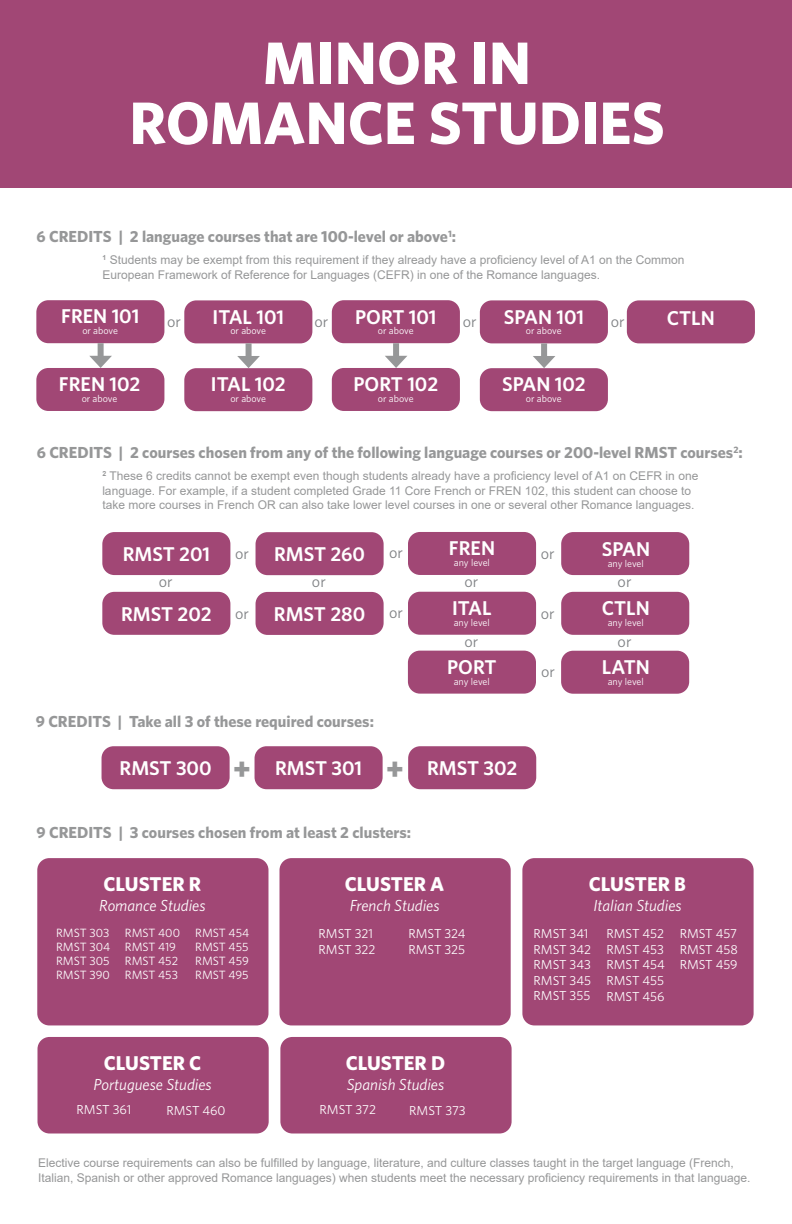
<style>
.page{position:relative;width:792px;height:1224px;background:#fff}
.page>*{position:absolute;margin:0;border:0;box-sizing:border-box;transform-origin:0 0}
.t1{font:700 60px "Whitney";color:#fff}
.t2{font:900 32px "Whitney";color:#969798}
.t3{font:600 20px "Whitney";color:#fff}
.t4{font:700 20px "Whitney";color:#fff}
.t5{font:700 16px "Whitney";color:#969798}
.t6{font:italic 16px "Whitney";color:#fff}
.t7{font:16px "Whitney";color:#808285}
.t8{font:13px/15.6px "Whitney";color:#fff;text-align:justify}
.t9{font:12px/14.4px "Arial";color:#969798}
.t10{font:12px/14px "Whitney";color:#fff}
.t11{font:10px "Whitney";color:#fff}
</style>
<div class="page">
<div style="left:0;top:0;width:792px;height:187px;background:#a14775"></div>
<div style="left:280px;top:1037px;width:232px;height:97px;background:#a14775;border-radius:12px"></div>
<div style="left:38px;top:1037px;width:231px;height:97px;background:#a14775;border-radius:12px"></div>
<div style="left:280px;top:858px;width:231px;height:167px;background:#a14775;border-radius:12px"></div>
<div style="left:102px;top:746px;width:128px;height:43px;background:#a14775;border-radius:12px"></div>
<div style="left:255px;top:746px;width:128px;height:43px;background:#a14775;border-radius:12px"></div>
<div style="left:408px;top:746px;width:128px;height:43px;background:#a14775;border-radius:12px"></div>
<div style="left:408px;top:532px;width:128px;height:43px;background:#a14775;border-radius:12px"></div>
<div style="left:408px;top:592px;width:128px;height:43px;background:#a14775;border-radius:12px"></div>
<div style="left:408px;top:651px;width:128px;height:43px;background:#a14775;border-radius:12px"></div>
<div style="left:561px;top:532px;width:128px;height:43px;background:#a14775;border-radius:12px"></div>
<div style="left:561px;top:592px;width:128px;height:43px;background:#a14775;border-radius:12px"></div>
<div style="left:561px;top:651px;width:128px;height:43px;background:#a14775;border-radius:12px"></div>
<div style="left:102px;top:532px;width:128px;height:43px;background:#a14775;border-radius:12px"></div>
<div style="left:102px;top:592px;width:128px;height:43px;background:#a14775;border-radius:12px"></div>
<div style="left:256px;top:532px;width:128px;height:43px;background:#a14775;border-radius:12px"></div>
<div style="left:256px;top:592px;width:128px;height:43px;background:#a14775;border-radius:12px"></div>
<div style="left:36px;top:300px;width:128px;height:43px;background:#a14775;border-radius:12px"></div>
<div style="left:36px;top:368px;width:128px;height:43px;background:#a14775;border-radius:12px"></div>
<div style="left:98px;top:343px;width:6px;height:18px;background:#969798"></div>
<svg style="left:89px;top:356px;width:23px;height:12px"></svg>
<div style="left:184px;top:300px;width:128px;height:43px;background:#a14775;border-radius:12px"></div>
<div style="left:184px;top:368px;width:128px;height:43px;background:#a14775;border-radius:12px"></div>
<div style="left:246px;top:343px;width:6px;height:18px;background:#969798"></div>
<svg style="left:237px;top:356px;width:23px;height:12px"></svg>
<div style="left:332px;top:300px;width:128px;height:43px;background:#a14775;border-radius:12px"></div>
<div style="left:332px;top:368px;width:128px;height:43px;background:#a14775;border-radius:12px"></div>
<div style="left:393px;top:343px;width:6px;height:18px;background:#969798"></div>
<svg style="left:385px;top:356px;width:22px;height:12px"></svg>
<div style="left:480px;top:300px;width:128px;height:43px;background:#a14775;border-radius:12px"></div>
<div style="left:480px;top:368px;width:128px;height:43px;background:#a14775;border-radius:12px"></div>
<div style="left:541px;top:343px;width:6px;height:18px;background:#969798"></div>
<svg style="left:533px;top:356px;width:22px;height:12px"></svg>
<div style="left:627px;top:300px;width:128px;height:43px;background:#a14775;border-radius:12px"></div>
<div style="left:522px;top:858px;width:232px;height:167px;background:#a14775;border-radius:12px"></div>
<div style="left:37px;top:858px;width:231px;height:167px;background:#a14775;border-radius:12px"></div>
<p class="t1" style="left:263px;top:23px;width:270px">MINOR IN</p>
<p class="t1" style="left:129px;top:83px;width:537px">ROMANCE STUDIES</p>
<p class="t5" style="left:36px;top:226px;width:421px">6 CREDITS | 2 language courses that are 100-level or above<sup>1</sup>:</p>
<p class="t9" style="left:102px;top:253px;width:584px"><sup>1</sup> Students may be exempt from this requirement if they already have a proficiency level of A1 on the Common<br>European Framework of Reference for Languages (CEFR) in one of the Romance languages.</p>
<p class="t3" style="left:61px;top:303px;width:80px">FREN 101</p>
<p class="t7" style="left:167px;top:310px;width:15px">or</p>
<p class="t7" style="left:314px;top:310px;width:15px">or</p>
<p class="t11" style="left:82px;top:324px;width:37px">or above</p>
<p class="t3" style="left:213px;top:303px;width:73px">ITAL 101</p>
<p class="t11" style="left:230px;top:324px;width:37px">or above</p>
<p class="t3" style="left:355px;top:303px;width:83px">PORT 101</p>
<p class="t11" style="left:378px;top:324px;width:37px">or above</p>
<p class="t7" style="left:463px;top:310px;width:15px">or</p>
<p class="t3" style="left:504px;top:303px;width:82px">SPAN 101</p>
<p class="t11" style="left:526px;top:324px;width:37px">or above</p>
<p class="t7" style="left:611px;top:310px;width:15px">or</p>
<p class="t3" style="left:667px;top:304px;width:50px">CTLN</p>
<p class="t3" style="left:59px;top:371px;width:83px">FREN 102</p>
<p class="t11" style="left:82px;top:392px;width:37px">or above</p>
<p class="t3" style="left:211px;top:371px;width:76px">ITAL 102</p>
<p class="t11" style="left:230px;top:392px;width:37px">or above</p>
<p class="t3" style="left:354px;top:371px;width:86px">PORT 102</p>
<p class="t11" style="left:378px;top:392px;width:37px">or above</p>
<p class="t3" style="left:502px;top:371px;width:85px">SPAN 102</p>
<p class="t11" style="left:526px;top:392px;width:37px">or above</p>
<p class="t5" style="left:37px;top:442px;width:708px">6 CREDITS | 2 courses chosen from any of the following language courses or 200-level RMST courses<sup>2</sup>:</p>
<p class="t9" style="left:102px;top:469px;width:598px"><sup>2</sup> These 6 credits cannot be exempt even though students already have a proficiency level of A1 on CEFR in one language. For example, if a student completed Grade 11 Core French or FREN 102, this student can choose to take more courses in French OR can also take lower level courses in one or several other Romance languages.</p>
<p class="t3" style="left:123px;top:541px;width:89px">RMST 201</p>
<p class="t7" style="left:235px;top:543px;width:15px">or</p>
<p class="t3" style="left:274px;top:541px;width:93px">RMST 260</p>
<p class="t7" style="left:389px;top:542px;width:15px">or</p>
<p class="t7" style="left:159px;top:571px;width:15px">or</p>
<p class="t7" style="left:312px;top:571px;width:15px">or</p>
<p class="t3" style="left:121px;top:601px;width:92px">RMST 202</p>
<p class="t7" style="left:235px;top:603px;width:15px">or</p>
<p class="t3" style="left:274px;top:601px;width:93px">RMST 280</p>
<p class="t7" style="left:389px;top:602px;width:15px">or</p>
<p class="t3" style="left:449px;top:535px;width:48px">FREN</p>
<p class="t11" style="left:454px;top:556px;width:38px">any level</p>
<p class="t3" style="left:452px;top:595px;width:41px">ITAL</p>
<p class="t11" style="left:454px;top:616px;width:38px">any level</p>
<p class="t3" style="left:447px;top:654px;width:51px">PORT</p>
<p class="t11" style="left:454px;top:675px;width:38px">any level</p>
<p class="t3" style="left:602px;top:536px;width:50px">SPAN</p>
<p class="t11" style="left:608px;top:557px;width:38px">any level</p>
<p class="t3" style="left:602px;top:595px;width:50px">CTLN</p>
<p class="t11" style="left:608px;top:616px;width:38px">any level</p>
<p class="t3" style="left:602px;top:654px;width:49px">LATN</p>
<p class="t11" style="left:608px;top:675px;width:38px">any level</p>
<p class="t7" style="left:541px;top:543px;width:15px">or</p>
<p class="t7" style="left:618px;top:571px;width:15px">or</p>
<p class="t7" style="left:464px;top:571px;width:15px">or</p>
<p class="t7" style="left:541px;top:602px;width:15px">or</p>
<p class="t7" style="left:464px;top:631px;width:15px">or</p>
<p class="t7" style="left:618px;top:630px;width:15px">or</p>
<p class="t7" style="left:541px;top:660px;width:15px">or</p>
<p class="t5" style="left:36px;top:711px;width:340px">9 CREDITS | Take all 3 of these required courses:</p>
<p class="t2" style="left:233px;top:747px;width:20px">+</p>
<p class="t2" style="left:386px;top:747px;width:20px">+</p>
<p class="t3" style="left:119px;top:755px;width:94px">RMST 300</p>
<p class="t3" style="left:275px;top:755px;width:89px">RMST 301</p>
<p class="t3" style="left:427px;top:755px;width:92px">RMST 302</p>
<p class="t5" style="left:36px;top:822px;width:376px">9 CREDITS | 3 courses chosen from at least 2 clusters:</p>
<p class="t4" style="left:104px;top:870px;width:99px">CLUSTER R</p>
<p class="t6" style="left:99px;top:895px;width:108px">Romance Studies</p>
<p class="t10" style="left:56px;top:926px;width:55px">RMST 303</p>
<p class="t10" style="left:56px;top:940px;width:56px">RMST 304</p>
<p class="t10" style="left:56px;top:954px;width:55px">RMST 305</p>
<p class="t10" style="left:56px;top:968px;width:55px">RMST 390</p>
<p class="t10" style="left:125px;top:925px;width:57px">RMST 400<br>RMST 419<br>RMST 452<br>RMST 453</p>
<p class="t10" style="left:195px;top:925px;width:55px;text-align:justify">RMST 454<br>RMST 455<br>RMST 459<br>RMST 495</p>
<p class="t4" style="left:104px;top:1049px;width:99px">CLUSTER C</p>
<p class="t6" style="left:94px;top:1074px;width:120px">Portuguese Studies</p>
<p class="t8" style="left:77px;top:1102px;width:56px">RMST 361</p>
<p class="t8" style="left:166px;top:1102px;width:61px">RMST 460</p>
<p class="t4" style="left:345px;top:870px;width:101px">CLUSTER A</p>
<p class="t6" style="left:350px;top:895px;width:91px">French Studies</p>
<p class="t8" style="left:319px;top:925px;width:56px">RMST 321</p>
<p class="t8" style="left:319px;top:941px;width:58px">RMST 322</p>
<p class="t8" style="left:408px;top:926px;width:59px">RMST 324</p>
<p class="t8" style="left:408px;top:941px;width:58px">RMST 325</p>
<p class="t4" style="left:346px;top:1049px;width:101px">CLUSTER D</p>
<p class="t6" style="left:347px;top:1074px;width:99px">Spanish Studies</p>
<p class="t8" style="left:320px;top:1102px;width:58px">RMST 372</p>
<p class="t8" style="left:409px;top:1102px;width:58px">RMST 373</p>
<p class="t4" style="left:589px;top:870px;width:99px">CLUSTER B</p>
<p class="t6" style="left:593px;top:895px;width:90px">Italian Studies</p>
<p class="t8" style="left:680px;top:925px;width:60px">RMST 457<br>RMST 458<br>RMST 459</p>
<p class="t8" style="left:534px;top:925px;width:56px">RMST 341</p>
<p class="t8" style="left:534px;top:941px;width:59px">RMST 342</p>
<p class="t8" style="left:534px;top:956px;width:59px">RMST 343</p>
<p class="t8" style="left:534px;top:972px;width:59px">RMST 345</p>
<p class="t8" style="left:534px;top:988px;width:58px">RMST 355</p>
<p class="t8" style="left:606px;top:926px;width:59px">RMST 452</p>
<p class="t8" style="left:606px;top:941px;width:59px">RMST 453</p>
<p class="t8" style="left:606px;top:957px;width:60px">RMST 454</p>
<p class="t8" style="left:606px;top:972px;width:59px">RMST 455</p>
<p class="t8" style="left:606px;top:988px;width:60px">RMST 456</p>
<p class="t9" style="left:38px;top:1156px;width:714px">Elective course requirements can also be fulfilled by language, literature, and culture classes taught in the target language (French,<br>Italian, Spanish or other approved Romance languages) when students meet the necessary proficiency requirements in that language.</p>
</div>
